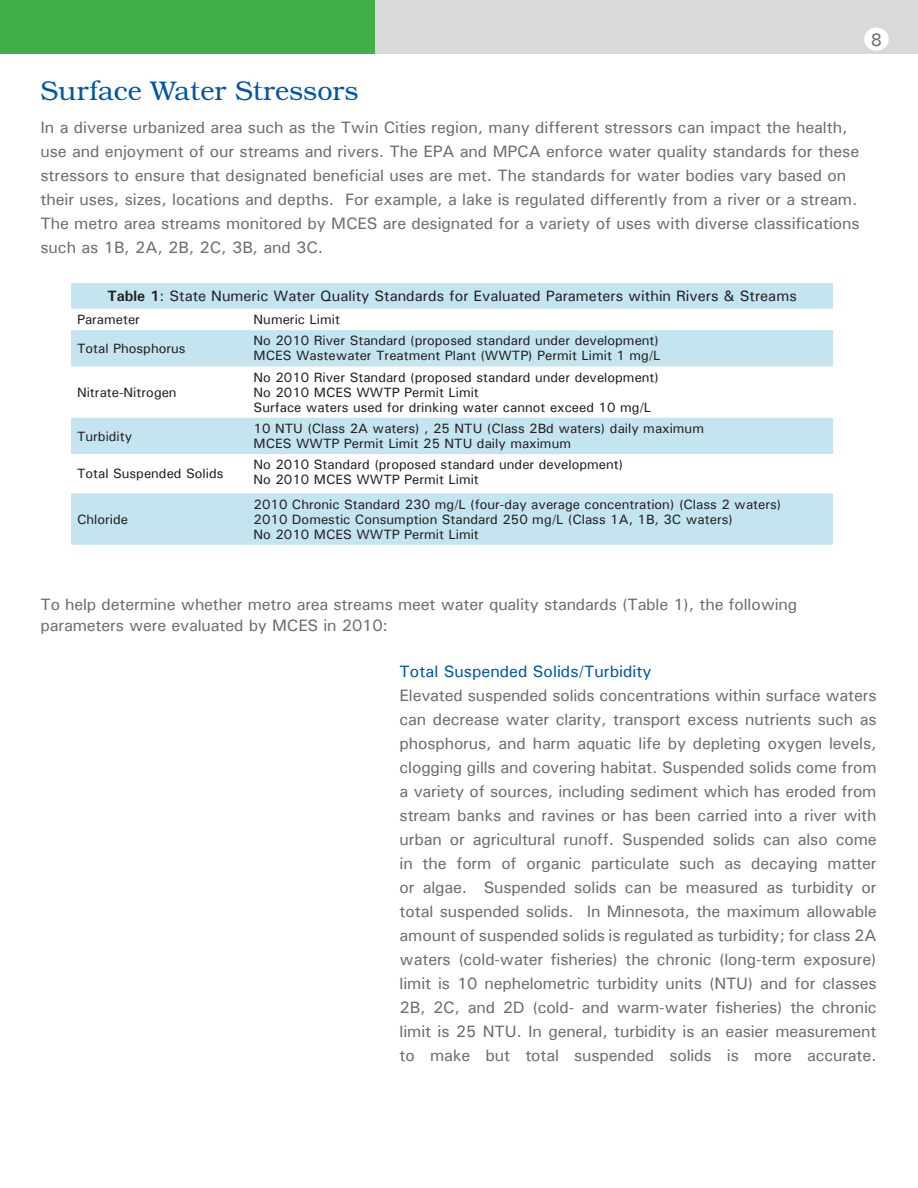
<style>
.page{position:relative;width:918px;height:1188px;background:#fff}
.page>*{position:absolute;margin:0;border:0;box-sizing:border-box;transform-origin:0 0}
.t1{font:300 27px "Bookman";color:#0155a5}
.t2{font:500 18px "Univers";color:#6c6d70}
.t3{font:500 16.5px/24px "Univers";letter-spacing:-.005em;color:#6c6d70}
.t4{font:500 16.5px "Univers";color:#0155a5}
.t5{font:500 15px "Univers";color:#231f20}
.t6{font:500 13.5px "Univers";color:#231f20}
.s1{font-weight:700}
</style>
<div class="page">
<div style="left:0;top:0;width:918px;height:54px;background:#40ae49"></div>
<svg style="left:71px;top:283px;width:762px;height:262px;fill:#c4e5f0"></svg>
<div style="left:376px;top:0;width:542px;height:54px;background:#d9d9d9"></div>
<div style="left:864px;top:28px;width:25px;height:23px;background:#fff;border-radius:50%"></div>
<p class="t2" style="left:871px;top:28px;width:13px">8</p>
<p class="t1" style="left:40px;top:75px;width:319px">Surface Water Stressors</p>
<p class="t3" style="left:40px;top:115px;width:821px">In a diverse urbanized area such as the Twin Cities region, many different stressors can impact the health, use and enjoyment of our streams and rivers. The EPA and MPCA enforce water quality standards for these stressors to ensure that designated beneficial uses are met. The standards for water bodies vary based on their uses, sizes, locations and depths. For example, a lake is regulated differently from a river or a stream.<br>The metro area streams monitored by MCES are designated for a variety of uses with diverse classifications such as 1B, 2A, 2B, 2C, 3B, and 3C.</p>
<p class="t5" style="left:107px;top:286px;width:691px"><span class="s1">Table 1</span>: State Numeric Water Quality Standards for Evaluated Parameters within Rivers &amp; Streams</p>
<p class="t6" style="left:77px;top:311px;width:65px">Parameter</p>
<p class="t6" style="left:254px;top:311px;width:88px">Numeric Limit</p>
<p class="t6" style="left:77px;top:340px;width:110px">Total Phosphorus</p>
<p class="t6" style="left:254px;top:332px;width:407px">No 2010 River Standard (proposed standard under development)</p>
<p class="t6" style="left:254px;top:347px;width:408px">MCES Wastewater Treatment Plant (WWTP) Permit Limit 1 mg/L</p>
<p class="t6" style="left:77px;top:383px;width:101px">Nitrate-Nitrogen</p>
<p class="t6" style="left:77px;top:427px;width:57px">Turbidity</p>
<p class="t6" style="left:77px;top:465px;width:148px">Total Suspended Solids</p>
<p class="t6" style="left:77px;top:511px;width:53px">Chloride</p>
<p class="t6" style="left:254px;top:368px;width:407px">No 2010 River Standard (proposed standard under development)</p>
<p class="t6" style="left:254px;top:383px;width:227px">No 2010 MCES WWTP Permit Limit</p>
<p class="t6" style="left:254px;top:398px;width:399px">Surface waters used for drinking water cannot exceed 10 mg/L</p>
<p class="t6" style="left:254px;top:420px;width:452px">10 NTU (Class 2A waters) , 25 NTU (Class 2Bd waters) daily maximum</p>
<p class="t6" style="left:254px;top:435px;width:319px">MCES WWTP Permit Limit 25 NTU daily maximum</p>
<p class="t6" style="left:254px;top:456px;width:371px">No 2010 Standard (proposed standard under development)</p>
<p class="t6" style="left:254px;top:471px;width:227px">No 2010 MCES WWTP Permit Limit</p>
<p class="t6" style="left:254px;top:496px;width:529px">2010 Chronic Standard 230 mg/L (four-day average concentration) (Class 2 waters)</p>
<p class="t6" style="left:254px;top:511px;width:481px">2010 Domestic Consumption Standard 250 mg/L (Class 1A, 1B, 3C waters)</p>
<p class="t6" style="left:254px;top:526px;width:227px">No 2010 MCES WWTP Permit Limit</p>
<p class="t3" style="left:40px;top:593px;width:758px;line-height:21px">To help determine whether metro area streams meet water quality standards (Table 1), the following parameters were evaluated by MCES in 2010:</p>
<p class="t4" style="left:400px;top:660px;width:254px">Total Suspended Solids/Turbidity</p>
<p class="t3" style="left:400px;top:682px;width:479px;text-align:justify">Elevated suspended solids concentrations within surface waters can decrease water clarity, transport excess nutrients such as phosphorus, and harm aquatic life by depleting oxygen levels, clogging gills and covering habitat. Suspended solids come from a variety of sources, including sediment which has eroded from stream banks and ravines or has been carried into a river with urban or agricultural runoff. Suspended solids can also come in the form of organic particulate such as decaying matter or algae. Suspended solids can be measured as turbidity or total suspended solids. In Minnesota, the maximum allowable amount of suspended solids is regulated as turbidity; for class 2A waters (cold-water fisheries) the chronic (long-term exposure) limit is 10 nephelometric turbidity units (NTU) and for classes 2B, 2C, and 2D (cold- and warm-water fisheries) the chronic limit is 25 NTU. In general, turbidity is an easier measurement to make but total suspended solids is more accurate.</p>
</div>
